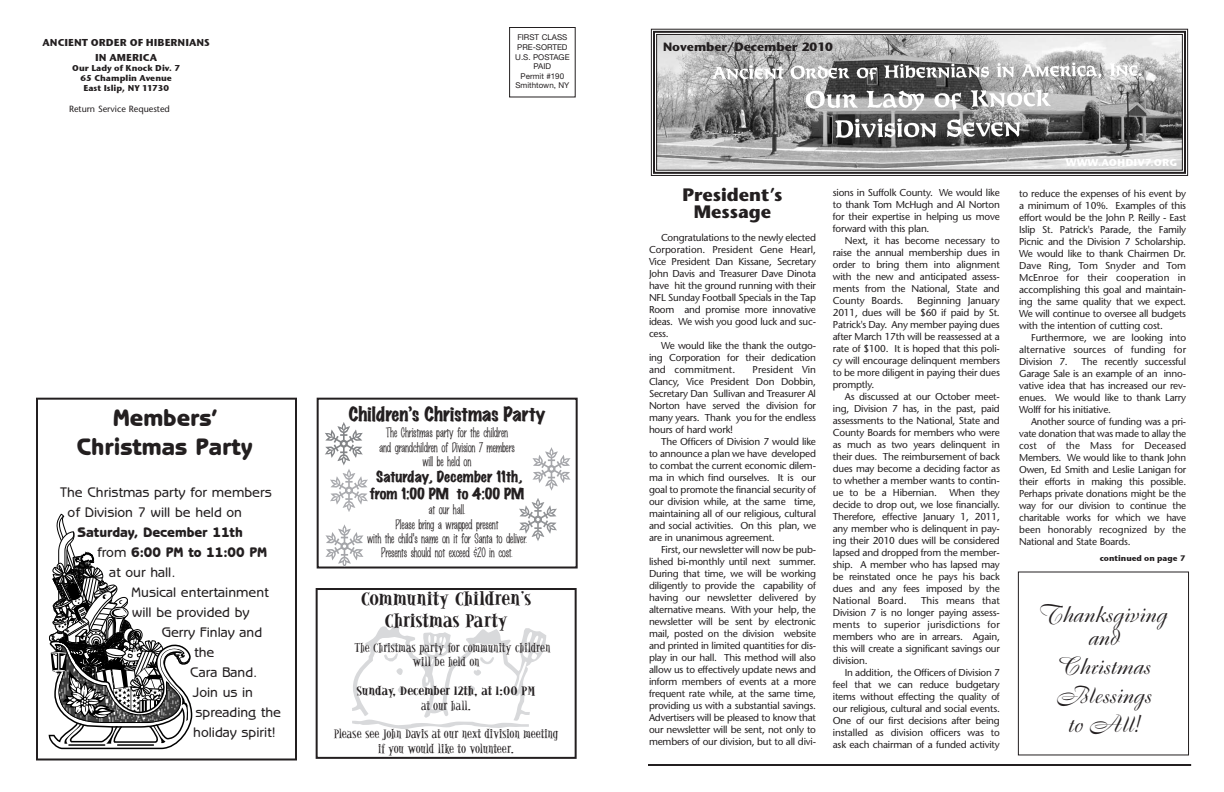
<style>
.page{position:relative;width:1224px;height:792px;background:#fff}
.page>*{position:absolute;margin:0;border:0;box-sizing:border-box;transform-origin:0 0}
.t1{font:24px/28.8px "Boulevard";color:#231f20;text-align:center}
.t2{font:800 24px/28.8px "Benguiat Gothic";color:#231f20;text-align:center}
.t3{font:700 18px/21.6px "Alleycat ICG";color:#231f20;text-align:center}
.t4{font:18px "Marker Felt Wide";color:#231f20}
.t5{font:700 18px/17px "Stone Sans";color:#231f20;text-align:center}
.t6{font:500 14px/20px "Benguiat Gothic";color:#231f20}
.t7{font:14px/16.8px "Marker Felt Wide";color:#231f20;text-align:center}
.t8{font:800 14px "Benguiat Gothic";color:#231f20}
.t9{font:12px/14.4px "Marker Fine Point";color:#231f20;text-align:center}
.t10{font:12px/14.4px "Alleycat ICG";letter-spacing:-.02em;color:#231f20;text-align:center}
.t11{font:12px/14.4px "Alleycat ICG";color:#231f20}
.t12{font:700 12px "Alleycat ICG";color:#231f20}
.t13{font:700 12px "Stone Sans";color:#231f20}
.t14{font:10px/12px "Stone Sans";letter-spacing:-.02em;color:#231f20;text-align:justify}
.t15{font:10px/15px "Stone Sans ITCTT Bold";color:#231f20;text-align:center}
.t16{font:10px "Stone Sans ITCTT Bold";color:#fff}
.t17{font:9px "Stone Sans";color:#231f20}
.t18{font:8.5px/10px "Stone Sans ITCTT Bold";color:#231f20;text-align:center}
.t19{font:8px/9.6px "Helvetica Neue";color:#231f20;text-align:center}
.t20{font:8px "Stone Sans ITCTT Bold";color:#231f20}
.s1{font-weight:500}
</style>
<div class="page">
<svg style="left:352px;top:626px;width:177px;height:103px"></svg>
<div style="left:509px;top:27px;width:67px;height:70px;border:1px solid #231f20"></div>
<img style="left:658px;top:36px;width:523px;height:133px">
<div style="left:651px;top:29px;width:537px;height:147px;border:1px solid #231f20"></div>
<div style="left:653px;top:31px;width:533px;height:143px;border:2px solid #231f20"></div>
<div style="left:656px;top:34px;width:527px;height:137px;border:1px solid #231f20"></div>
<img style="left:703px;top:61px;width:443px;height:79px">
<hr style="left:648px;top:764px;width:543px;height:2px;background:#231f20">
<div style="left:317px;top:398px;width:261px;height:171px;border:2px solid #231f20"></div>
<div style="left:316px;top:588px;width:261px;height:171px;border:2px solid #231f20"></div>
<svg style="left:48px;top:513px;width:145px;height:237px"></svg>
<div style="left:36px;top:398px;width:261px;height:362px;border:2px solid #231f20"></div>
<svg style="left:532px;top:447px;width:39px;height:44px"></svg>
<svg style="left:519px;top:498px;width:38px;height:43px"></svg>
<svg style="left:325px;top:422px;width:43px;height:90px"></svg>
<svg style="left:325px;top:524px;width:39px;height:43px"></svg>
<hr style="left:325px;top:568px;width:39px;height:1px;background:#231f20">
<hr style="left:325px;top:567px;width:39px;height:1px;background:#231f20">
<div style="left:1018px;top:572px;width:171px;height:183px;border:1px solid #231f20"></div>
<p class="t15" style="left:43px;top:35px;width:169px">ANCIENT ORDER OF HIBERNIANS<br>IN AMERICA</p>
<p class="t18" style="left:72px;top:63px;width:109px">Our Lady of Knock Div. 7<br>65 Champlin Avenue<br>East Islip, NY 11730</p>
<p class="t17" style="left:69px;top:105px;width:102px">Return Service Requested</p>
<p class="t19" style="left:515px;top:33px;width:56px">FIRST CLASS<br>PRE-SORTED<br>U.S. POSTAGE<br>PAID<br>Permit #190<br>Smithtown, NY</p>
<h1 class="t2" style="left:77px;top:406px;width:178px">Members’<br>Christmas Party</h1>
<h3 class="t6" style="left:68px;top:483px;width:206px;text-indent:-8px">The Christmas party for members of Division 7 will be held on</h3>
<h3 class="t8" style="left:78px;top:527px;width:167px">Saturday, December 11th</h3>
<h3 class="t8" style="left:97px;top:547px;width:172px"><span class="s1">from</span> 6:00 PM to 11:00 PM</h3>
<h3 class="t6" style="left:109px;top:563px;width:68px">at our hall.</h3>
<h3 class="t6" style="left:131px;top:583px;width:139px">Musical entertainment</h3>
<h3 class="t6" style="left:132px;top:603px;width:119px">will be provided by</h3>
<h3 class="t6" style="left:162px;top:623px;width:102px">Gerry Finlay and</h3>
<h3 class="t6" style="left:194px;top:643px;width:22px">the</h3>
<h3 class="t6" style="left:190px;top:663px;width:69px">Cara Band.</h3>
<h3 class="t6" style="left:193px;top:684px;width:61px">Join us in</h3>
<h3 class="t6" style="left:196px;top:704px;width:87px">spreading the</h3>
<h3 class="t6" style="left:193px;top:724px;width:84px">holiday spirit!</h3>
<h2 class="t4" style="left:349px;top:404px;width:198px">Children’s Christmas Party</h2>
<p class="t9" style="left:379px;top:426px;width:137px">The Christmas party for the children and grandchildren of Division 7 members will be held on</p>
<h3 class="t7" style="left:370px;top:469px;width:156px">Saturday, December 11th, from 1:00 PM to 4:00 PM</h3>
<p class="t9" style="left:367px;top:503px;width:161px">at our hall.<br>Please bring a wrapped present<br>with the child's name on it for Santa to deliver.<br>Presents should not exceed $20 in cost.</p>
<h2 class="t3" style="left:361px;top:588px;width:172px">Community Children’s<br>Christmas Party</h2>
<p class="t11" style="left:412px;top:641px;width:140px;text-indent:-58px">The Christmas party for community children will be held on</p>
<p class="t12" style="left:357px;top:684px;width:180px">Sunday, December 12th, at 1:00 PM</p>
<p class="t11" style="left:421px;top:699px;width:52px">at our hall.</p>
<p class="t10" style="left:334px;top:728px;width:226px">Please see John Davis at our next division meeting if you would like to volunteer.</p>
<p class="t13" style="left:663px;top:42px;width:171px">November/December 2010</p>
<h2 class="t5" style="left:682px;top:188px;width:102px">President’s<br>Message</h2>
<p class="t14" style="left:649px;top:233px;width:169px;text-indent:12px">Congratulations to the newly elected Corporation. President Gene Hearl, Vice President Dan Kissane, Secretary John Davis and Treasurer Dave Dinota have hit the ground running with their NFL Sunday Football Specials in the Tap Room and promise more innovative ideas. We wish you good luck and suc&shy;cess.</p>
<p class="t14" style="left:649px;top:341px;width:169px;text-indent:12px">We would like the thank the outgo&shy;ing Corporation for their dedication and commitment.</p>
<p class="t14" style="left:649px;top:365px;width:169px;text-indent:104px">President Vin Clancy, Vice President Don Dobbin, Secretary Dan Sullivan and Treasurer Al Norton have served the division for many years. Thank you for the endless hours of hard work!</p>
<p class="t14" style="left:649px;top:437px;width:169px;text-indent:12px">The Officers of Division 7 would like to announce a plan we have developed to combat the current economic dilem&shy;ma in which find ourselves. It is our goal to promote the financial security of our division while, at the same time, maintaining all of our religious, cultural and social activities. On this plan, we are in unanimous agreement.</p>
<p class="t14" style="left:649px;top:545px;width:169px;text-indent:12px">First, our newsletter will now be pub&shy;lished bi-monthly until next summer.<br>During that time, we will be working diligently to provide the capability of having our newsletter delivered by alternative means. With your help, the newsletter will be sent by electronic mail, posted on the division website and printed in limited quantities for dis&shy;play in our hall. This method will also allow us to effectively update news and inform members of events at a more frequent rate while, at the same time, providing us with a substantial savings.<br>Advertisers will be pleased to know that our newsletter will be sent, not only to members of our division, but to all divi-</p>
<p class="t14" style="left:833px;top:188px;width:169px">sions in Suffolk County. We would like to thank Tom McHugh and Al Norton for their expertise in helping us move forward with this plan.</p>
<p class="t14" style="left:833px;top:236px;width:169px;text-indent:12px">Next, it has become necessary to raise the annual membership dues in order to bring them into alignment with the new and anticipated assess&shy;ments from the National, State and County Boards.</p>
<p class="t14" style="left:833px;top:296px;width:169px;text-indent:84px">Beginning January 2011, dues will be $60 if paid by St.<br>Patrick's Day. Any member paying dues after March 17th will be reassessed at a rate of $100. It is hoped that this poli&shy;cy will encourage delinquent members to be more diligent in paying their dues promptly.</p>
<p class="t14" style="left:833px;top:392px;width:169px;text-indent:12px">As discussed at our October meet&shy;ing, Division 7 has, in the past, paid assessments to the National, State and County Boards for members who were as much as two years delinquent in their dues. The reimbursement of back dues may become a deciding factor as to whether a member wants to contin&shy;ue to be a Hibernian.</p>
<p class="t14" style="left:833px;top:488px;width:169px;text-indent:117px">When they decide to drop out, we lose financially.<br>Therefore, effective January 1, 2011, any member who is delinquent in pay&shy;ing their 2010 dues will be considered lapsed and dropped from the member&shy;ship. A member who has lapsed may be reinstated once he pays his back dues and any fees imposed by the National Board.</p>
<p class="t14" style="left:833px;top:596px;width:169px;text-indent:88px">This means that Division 7 is no longer paying assess&shy;ments to superior jurisdictions for members who are in arrears. Again, this will create a significant savings our division.</p>
<p class="t14" style="left:833px;top:668px;width:169px;text-indent:12px">In addition, the Officers of Division 7 feel that we can reduce budgetary items without effecting the quality of our religious, cultural and social events.<br>One of our first decisions after being installed as division officers was to ask each chairman of a funded activity</p>
<p class="t16" style="left:1066px;top:156px;width:113px">www.AOHDIv7.ORg</p>
<p class="t14" style="left:1019px;top:189px;width:169px">to reduce the expenses of his event by a minimum of 10%. Examples of this effort would be the John P. Reilly - East Islip St. Patrick's Parade, the Family Picnic and the Division 7 Scholarship.<br>We would like to thank Chairmen Dr.<br>Dave Ring, Tom Snyder and Tom McEnroe for their cooperation in accomplishing this goal and maintain&shy;ing the same quality that we expect.<br>We will continue to oversee all budgets with the intention of cutting cost.</p>
<p class="t14" style="left:1019px;top:333px;width:169px;text-indent:12px">Furthermore, we are looking into alternative sources of funding for Division 7.</p>
<p class="t14" style="left:1019px;top:357px;width:169px;text-indent:62px">The recently successful Garage Sale is an example of an inno&shy;vative idea that has increased our rev&shy;enues. We would like to thank Larry Wolff for his initiative.</p>
<p class="t14" style="left:1019px;top:417px;width:169px;text-indent:12px">Another source of funding was a pri&shy;vate donation that was made to allay the cost of the Mass for Deceased Members. We would like to thank John Owen, Ed Smith and Leslie Lanigan for their efforts in making this possible.<br>Perhaps private donations might be the way for our division to continue the charitable works for which we have been honorably recognized by the National and State Boards.</p>
<p class="t20" style="left:1100px;top:554px;width:87px">continued on page 7</p>
<h1 class="t1" style="left:1040px;top:604px;width:128px;line-height:23.8px">Thanksgiving and</h1>
<h1 class="t1" style="left:1056px;top:655px;width:97px">Christmas<br>Blessings to All!</h1>
</div>
